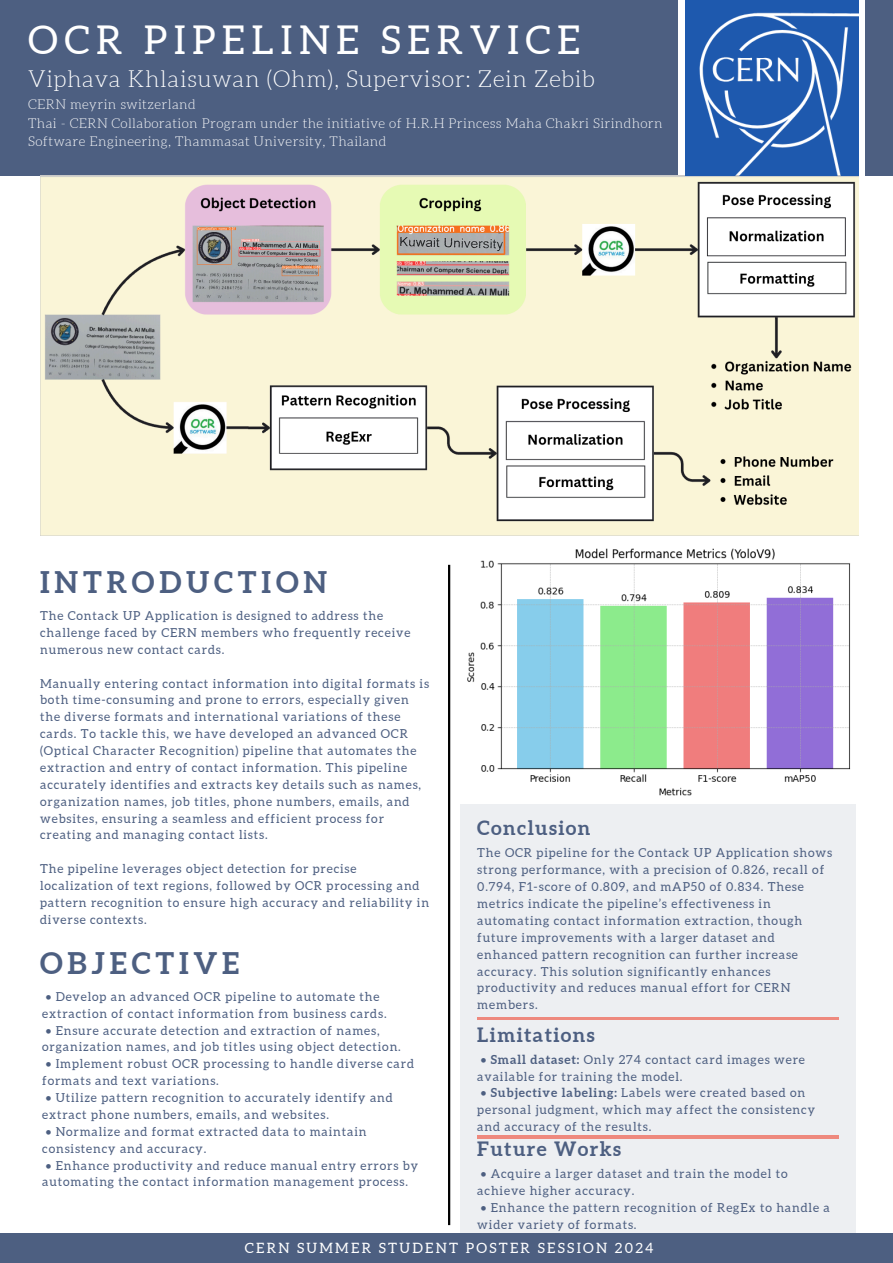
<style>
.page{position:relative;width:893px;height:1263px;background:#fff}
.page>*{position:absolute;margin:0;border:0;box-sizing:border-box;transform-origin:0 0}
.t1{font:39.67px "Aleo";letter-spacing:.16em;color:#fff}
.t2{font:700 29.78px "Aleo";letter-spacing:.16em;color:#4d5f81}
.t3{font:300 23.17px "Aleo";letter-spacing:.03em;color:#fff}
.t4{font:700 19.73px "Aleo";letter-spacing:.07em;color:#4d5f81}
.t5{font:14.17px "Aleo";letter-spacing:.16em;color:#fff}
.t6{font:300 13.42px/18.6px "Aleo";letter-spacing:.03em;color:#fff}
.t7{font:12.38px/16.9px "Aleo";letter-spacing:.07em;color:#4d5f81}
.s1{font-weight:700}
</style>
<div class="page">
<div style="left:0;top:0;width:893px;height:175px;background:#4d5f81"></div>
<div style="left:678px;top:0;width:186px;height:197px;background:#fff"></div>
<div style="left:460px;top:565px;width:396px;height:698px;background:#edeff2"></div>
<hr style="left:477px;top:1017px;width:361px;height:2px;background:#ee897e">
<img style="left:40px;top:175px;width:818px;height:361px">
<img style="left:685px;top:0;width:173px;height:175px">
<hr style="left:448px;top:565px;width:2px;height:660px;background:#000">
<hr style="left:477px;top:1136px;width:361px;height:2px;background:#ee897e">
<div style="left:0;top:1233px;width:893px;height:30px;background:#4d5f81"></div>
<img style="left:460px;top:548px;width:396px;height:255px">
<h3 class="t1" style="left:28px;top:18px;width:554px">OCR PIPELINE SERVICE</h3>
<p class="t3" style="left:28px;top:67px;width:568px">Viphava Khlaisuwan (Ohm), Supervisor: Zein Zebib</p>
<p class="t6" style="left:28px;top:95px;width:636px">CERN meyrin switzerland<br>Thai - CERN Collaboration Program under the initiative of H.R.H Princess Maha Chakri Sirindhorn<br>Software Engineering, Thammasat University, Thailand</p>
<p class="t2" style="left:40px;top:565px;width:288px">INTRODUCTION</p>
<p class="t7" style="left:40px;top:607px;width:372px">The Contack UP Application is designed to address the challenge faced by CERN members who frequently receive numerous new contact cards.</p>
<p class="t7" style="left:40px;top:675px;width:390px">Manually entering contact information into digital formats is both time-consuming and prone to errors, especially given the diverse formats and international variations of these cards. To tackle this, we have developed an advanced OCR (Optical Character Recognition) pipeline that automates the extraction and entry of contact information. This pipeline accurately identifies and extracts key details such as names, organization names, job titles, phone numbers, emails, and websites, ensuring a seamless and efficient process for creating and managing contact lists.</p>
<h2 class="t7" style="left:40px;top:860px;width:390px">The pipeline leverages object detection for precise localization of text regions, followed by OCR processing and pattern recognition to ensure high accuracy and reliability in diverse contexts.</h2>
<p class="t2" style="left:40px;top:946px;width:201px">OBJECTIVE</p>
<h3 class="t7" style="left:42px;top:988px;width:346px">• Develop an advanced OCR pipeline to automate the extraction of contact information from business cards.</h3>
<p class="t7" style="left:42px;top:1022px;width:360px">• Ensure accurate detection and extraction of names, organization names, and job titles using object detection.</p>
<p class="t7" style="left:42px;top:1055px;width:373px">• Implement robust OCR processing to handle diverse card formats and text variations.</p>
<h3 class="t7" style="left:42px;top:1089px;width:352px">• Utilize pattern recognition to accurately identify and extract phone numbers, emails, and websites.</h3>
<p class="t7" style="left:42px;top:1123px;width:326px">• Normalize and format extracted data to maintain consistency and accuracy.</p>
<p class="t7" style="left:42px;top:1157px;width:377px">• Enhance productivity and reduce manual entry errors by automating the contact information management process.</p>
<h5 class="t4" style="left:477px;top:817px;width:115px">Conclusion</h5>
<h1 class="t7" style="left:477px;top:844px;width:356px">The OCR pipeline for the Contack UP Application shows strong performance, with a precision of 0.826, recall of 0.794, F1-score of 0.809, and mAP50 of 0.834. These metrics indicate the pipeline’s effectiveness in automating contact information extraction, though future improvements with a larger dataset and enhanced pattern recognition can further increase accuracy. This solution significantly enhances productivity and reduces manual effort for CERN members.</h1>
<h2 class="t4" style="left:477px;top:1023px;width:119px">Limitations</h2>
<p class="t7" style="left:477px;top:1051px;width:329px">• <span class="s1">Small dataset:</span> Only 274 contact card images were available for training the model.</p>
<p class="t7" style="left:477px;top:1084px;width:339px">• <span class="s1">Subjective labeling:</span> Labels were created based on personal judgment, which may affect the consistency and accuracy of the results.</p>
<p class="t4" style="left:477px;top:1137px;width:145px">Future Works</p>
<p class="t7" style="left:477px;top:1165px;width:312px">• Acquire a larger dataset and train the model to achieve higher accuracy.</p>
<p class="t7" style="left:477px;top:1199px;width:354px">• Enhance the pattern recognition of RegEx to handle a wider variety of formats.</p>
<p class="t5" style="left:245px;top:1240px;width:410px">CERN SUMMER STUDENT POSTER SESSION 2024</p>
</div>
